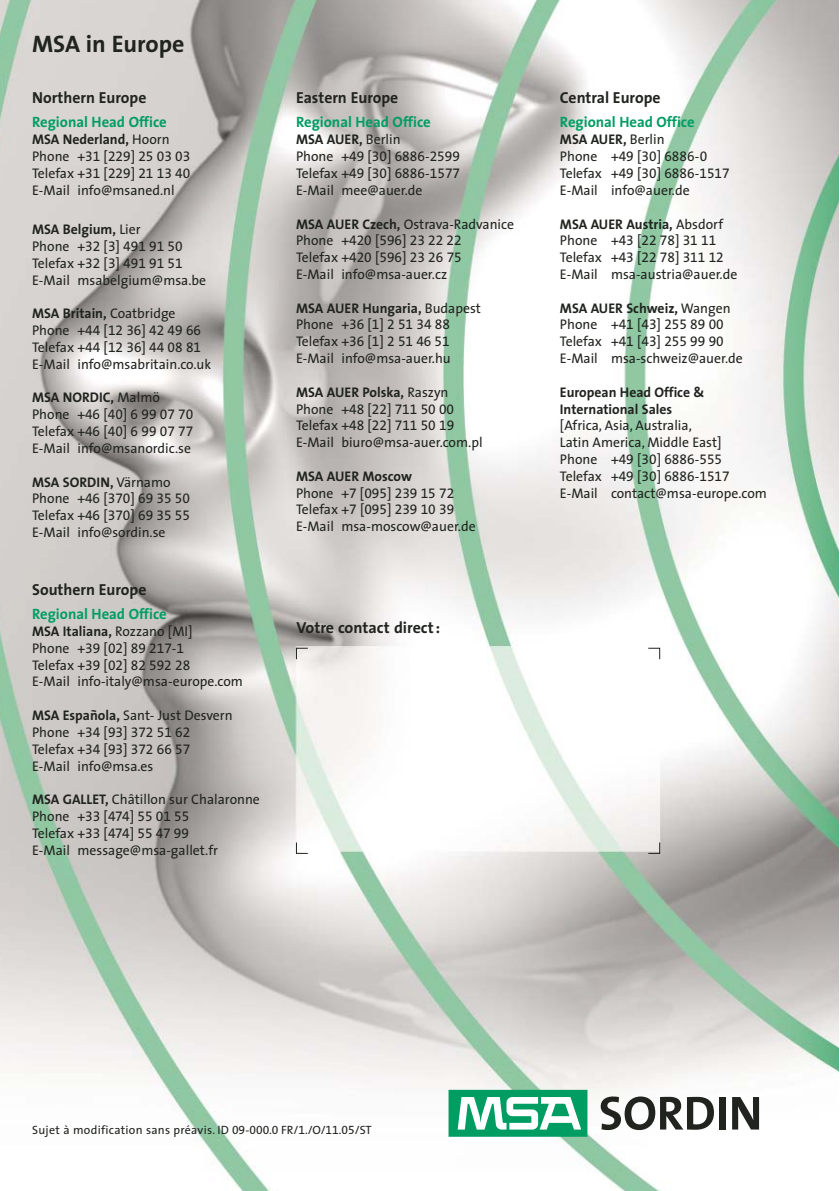
<style>
.page{position:relative;width:840px;height:1191px;background:#fff}
.page>*{position:absolute;margin:0;border:0;box-sizing:border-box;transform-origin:0 0}
.t1{font:700 24px "The Sans Spezial";color:#20231e}
.t2{font:700 16px "The Sans Spezial";color:#20231e}
.t3{font:700 15px "The Sans Spezial";color:#009d63}
.t4{font:14px/16.8px "The Sans Spezial";color:#20231e}
.t5{font:700 14px/16.8px "The Sans Spezial";color:#20231e}
.t6{font:12px "The Sans Spezial";letter-spacing:.02em;color:#20231e}
.s1{font-weight:700}
</style>
<div class="page">
<img style="left:0;top:1px;width:838px;height:1190px">
<div style="left:449px;top:1090px;width:137px;height:46px;background:#009d63"></div>
<svg style="left:457px;top:1097px;width:124px;height:32px"></svg>
<svg style="left:600px;top:1096px;width:113px;height:34px"></svg>
<div style="left:718px;top:1097px;width:7px;height:32px;background:#20231e"></div>
<svg style="left:731px;top:1097px;width:27px;height:32px"></svg>
<svg style="left:296px;top:648px;width:11px;height:11px"></svg>
<svg style="left:648px;top:648px;width:12px;height:11px"></svg>
<svg style="left:648px;top:842px;width:12px;height:12px"></svg>
<svg style="left:296px;top:842px;width:11px;height:12px"></svg>
<h1 class="t1" style="left:32px;top:35px;width:154px">MSA in Europe</h1>
<p class="t2" style="left:32px;top:92px;width:116px">Northern Europe</p>
<p class="t3" style="left:32px;top:116px;width:136px">Regional Head Office</p>
<p class="t4" style="left:32px;top:133px;width:160px"><span class="s1">MSA Nederland,</span> Hoorn<br>Phone +31 [229] 25 03 03<br>Telefax +31 [229] 21 13 40<br>E-Mail info@msaned.nl</p>
<p class="t4" style="left:32px;top:222px;width:175px"><span class="s1">MSA Belgium,</span> Lier<br>Phone +32 [3] 491 91 50<br>Telefax +32 [3] 491 91 51<br>E-Mail msabelgium@msa.be</p>
<p class="t4" style="left:32px;top:306px;width:180px"><span class="s1">MSA Britain,</span> Coatbridge<br>Phone +44 [12 36] 42 49 66<br>Telefax +44 [12 36] 44 08 81<br>E-Mail info@msabritain.co.uk</p>
<p class="t4" style="left:32px;top:391px;width:163px"><span class="s1">MSA NORDIC,</span> Malmö<br>Phone +46 [40] 6 99 07 70<br>Telefax +46 [40] 6 99 07 77<br>E-Mail info@msanordic.se</p>
<p class="t4" style="left:32px;top:475px;width:159px"><span class="s1">MSA SORDIN,</span> Värnamo<br>Phone +46 [370] 69 35 50<br>Telefax +46 [370] 69 35 55<br>E-Mail info@sordin.se</p>
<p class="t2" style="left:32px;top:583px;width:116px">Southern Europe</p>
<p class="t3" style="left:32px;top:608px;width:136px">Regional Head Office</p>
<p class="t4" style="left:32px;top:624px;width:212px"><span class="s1">MSA Italiana,</span> Rozzano [MI]<br>Phone +39 [02] 89 217-1<br>Telefax +39 [02] 82 592 28<br>E-Mail info-italy@msa-europe.com</p>
<p class="t4" style="left:32px;top:708px;width:202px"><span class="s1">MSA Española,</span> Sant- Just Desvern<br>Phone +34 [93] 372 51 62<br>Telefax +34 [93] 372 66 57<br>E-Mail info@msa.es</p>
<p class="t4" style="left:32px;top:792px;width:229px"><span class="s1">MSA GALLET,</span> Châtillon sur Chalaronne<br>Phone +33 [474] 55 01 55<br>Telefax +33 [474] 55 47 99<br>E-Mail message@msa-gallet.fr</p>
<p class="t2" style="left:296px;top:92px;width:104px">Eastern Europe</p>
<p class="t3" style="left:296px;top:116px;width:136px">Regional Head Office</p>
<p class="t4" style="left:296px;top:133px;width:165px"><span class="s1">MSA AUER,</span> Berlin<br>Phone +49 [30] 6886-2599<br>Telefax +49 [30] 6886-1577<br>E-Mail mee@auer.de</p>
<p class="t4" style="left:296px;top:217px;width:219px"><span class="s1">MSA AUER Czech,</span> Ostrava-Radvanice<br>Phone +420 [596] 23 22 22<br>Telefax +420 [596] 23 26 75<br>E-Mail info@msa-auer.cz</p>
<p class="t4" style="left:296px;top:301px;width:186px"><span class="s1">MSA AUER Hungaria,</span> Budapest<br>Phone +36 [1] 2 51 34 88<br>Telefax +36 [1] 2 51 46 51<br>E-Mail info@msa-auer.hu</p>
<p class="t4" style="left:296px;top:385px;width:188px"><span class="s1">MSA AUER Polska,</span> Raszyn<br>Phone +48 [22] 711 50 00<br>Telefax +48 [22] 711 50 19<br>E-Mail biuro@msa-auer.com.pl</p>
<p class="t5" style="left:296px;top:469px;width:117px">MSA AUER Moscow</p>
<p class="t4" style="left:296px;top:486px;width:181px">Phone +7 [095] 239 15 72<br>Telefax +7 [095] 239 10 39<br>E-Mail msa-moscow@auer.de</p>
<p class="t2" style="left:296px;top:622px;width:145px">Votre contact direct :</p>
<p class="t2" style="left:559px;top:92px;width:102px">Central Europe</p>
<p class="t3" style="left:559px;top:116px;width:136px">Regional Head Office</p>
<p class="t4" style="left:559px;top:133px;width:171px"><span class="s1">MSA AUER,</span> Berlin<br>Phone +49 [30] 6886-0<br>Telefax +49 [30] 6886-1517<br>E-Mail info@auer.de</p>
<p class="t4" style="left:559px;top:217px;width:179px"><span class="s1">MSA AUER Austria,</span> Absdorf<br>Phone +43 [22 78] 31 11<br>Telefax +43 [22 78] 311 12<br>E-Mail msa-austria@auer.de</p>
<p class="t4" style="left:559px;top:301px;width:184px"><span class="s1">MSA AUER Schweiz,</span> Wangen<br>Phone +41 [43] 255 89 00<br>Telefax +41 [43] 255 99 90<br>E-Mail msa-schweiz@auer.de</p>
<p class="t5" style="left:559px;top:385px;width:146px">European Head Office &amp;<br>International Sales</p>
<p class="t4" style="left:559px;top:418px;width:208px">[Africa, Asia, Australia,<br>Latin America, Middle East]<br>Phone +49 [30] 6886-555<br>Telefax +49 [30] 6886-1517<br>E-Mail contact@msa-europe.com</p>
<p class="t6" style="left:32px;top:1125px;width:341px">Sujet à modification sans préavis. ID 09-000.0 FR/1./O/11.05/ST</p>
</div>
